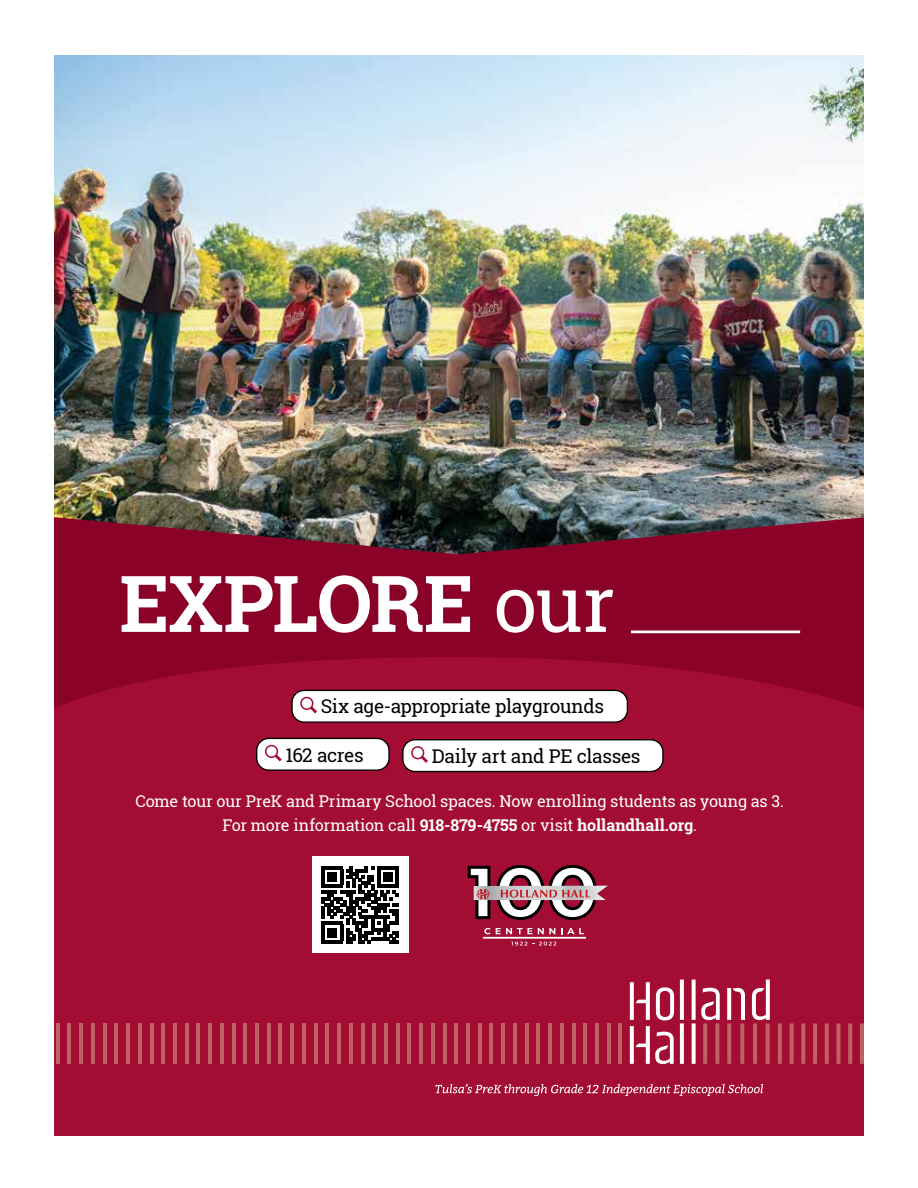
<style>
.page{position:relative;width:918px;height:1188px;background:#fff}
.page>*{position:absolute;margin:0;border:0;box-sizing:border-box;transform-origin:0 0}
.t1{font:700 78.3px "Roboto Slab";letter-spacing:-.015em;color:#fff}
.t2{font:18.9px "Roboto Slab";letter-spacing:-.02em;color:#000}
.t3{font:16.2px/24.3px "Roboto Slab";letter-spacing:-.015em;color:#fff;text-align:center}
.s1{font-weight:400}
.s2{font-weight:700}
</style>
<div class="page">
<img style="left:54px;top:56px;width:810px;height:460px">
<svg style="left:54px;top:516px;width:810px;height:141px;background:#800c2c"></svg>
<div style="left:54px;top:657px;width:810px;height:479px;background:#a30c33"></div>
<svg style="left:630px;top:980px;width:140px;height:84px"></svg>
<svg style="left:778px;top:1023px;width:4px;height:41px"></svg>
<svg style="left:790px;top:1023px;width:4px;height:41px"></svg>
<svg style="left:801px;top:1023px;width:4px;height:41px"></svg>
<svg style="left:813px;top:1023px;width:4px;height:41px"></svg>
<svg style="left:825px;top:1023px;width:4px;height:41px"></svg>
<svg style="left:837px;top:1023px;width:3px;height:41px"></svg>
<svg style="left:848px;top:1023px;width:4px;height:41px"></svg>
<svg style="left:860px;top:1023px;width:4px;height:41px"></svg>
<hr style="left:56px;top:1023px;width:4px;height:41px;background:#be6363">
<hr style="left:67px;top:1023px;width:4px;height:41px;background:#be6363">
<hr style="left:79px;top:1023px;width:4px;height:41px;background:#be6363">
<hr style="left:91px;top:1023px;width:4px;height:41px;background:#be6363">
<hr style="left:103px;top:1023px;width:4px;height:41px;background:#be6363">
<hr style="left:114px;top:1023px;width:4px;height:41px;background:#be6363">
<hr style="left:126px;top:1023px;width:4px;height:41px;background:#be6363">
<hr style="left:138px;top:1023px;width:4px;height:41px;background:#be6363">
<hr style="left:150px;top:1023px;width:4px;height:41px;background:#be6363">
<hr style="left:161px;top:1023px;width:4px;height:41px;background:#be6363">
<hr style="left:173px;top:1023px;width:4px;height:41px;background:#be6363">
<hr style="left:185px;top:1023px;width:4px;height:41px;background:#be6363">
<hr style="left:196px;top:1023px;width:4px;height:41px;background:#be6363">
<hr style="left:208px;top:1023px;width:4px;height:41px;background:#be6363">
<hr style="left:220px;top:1023px;width:4px;height:41px;background:#be6363">
<hr style="left:232px;top:1023px;width:4px;height:41px;background:#be6363">
<hr style="left:243px;top:1023px;width:4px;height:41px;background:#be6363">
<hr style="left:255px;top:1023px;width:4px;height:41px;background:#be6363">
<hr style="left:267px;top:1023px;width:4px;height:41px;background:#be6363">
<hr style="left:278px;top:1023px;width:4px;height:41px;background:#be6363">
<hr style="left:290px;top:1023px;width:4px;height:41px;background:#be6363">
<hr style="left:302px;top:1023px;width:4px;height:41px;background:#be6363">
<hr style="left:314px;top:1023px;width:4px;height:41px;background:#be6363">
<hr style="left:325px;top:1023px;width:4px;height:41px;background:#be6363">
<hr style="left:337px;top:1023px;width:4px;height:41px;background:#be6363">
<hr style="left:349px;top:1023px;width:4px;height:41px;background:#be6363">
<hr style="left:361px;top:1023px;width:4px;height:41px;background:#be6363">
<hr style="left:372px;top:1023px;width:4px;height:41px;background:#be6363">
<hr style="left:384px;top:1023px;width:4px;height:41px;background:#be6363">
<hr style="left:396px;top:1023px;width:4px;height:41px;background:#be6363">
<hr style="left:407px;top:1023px;width:4px;height:41px;background:#be6363">
<hr style="left:419px;top:1023px;width:4px;height:41px;background:#be6363">
<hr style="left:431px;top:1023px;width:4px;height:41px;background:#be6363">
<hr style="left:443px;top:1023px;width:4px;height:41px;background:#be6363">
<hr style="left:454px;top:1023px;width:4px;height:41px;background:#be6363">
<hr style="left:466px;top:1023px;width:4px;height:41px;background:#be6363">
<hr style="left:478px;top:1023px;width:4px;height:41px;background:#be6363">
<hr style="left:489px;top:1023px;width:4px;height:41px;background:#be6363">
<hr style="left:501px;top:1023px;width:4px;height:41px;background:#be6363">
<hr style="left:513px;top:1023px;width:4px;height:41px;background:#be6363">
<hr style="left:525px;top:1023px;width:4px;height:41px;background:#be6363">
<hr style="left:536px;top:1023px;width:4px;height:41px;background:#be6363">
<hr style="left:548px;top:1023px;width:4px;height:41px;background:#be6363">
<hr style="left:560px;top:1023px;width:4px;height:41px;background:#be6363">
<hr style="left:572px;top:1023px;width:4px;height:41px;background:#be6363">
<hr style="left:583px;top:1023px;width:4px;height:41px;background:#be6363">
<hr style="left:595px;top:1023px;width:4px;height:41px;background:#be6363">
<hr style="left:607px;top:1023px;width:4px;height:41px;background:#be6363">
<hr style="left:618px;top:1023px;width:4px;height:41px;background:#be6363">
<svg style="left:435px;top:1084px;width:328px;height:12px;background:#b84462"></svg>
<div style="left:312px;top:856px;width:97px;height:97px;background:#fff"></div>
<svg style="left:321px;top:866px;width:78px;height:77px"></svg>
<hr style="left:321px;top:940px;width:22px;height:3px;background:#000">
<div style="left:328px;top:928px;width:9px;height:9px;background:#000"></div>
<svg style="left:484px;top:928px;width:71px;height:6px"></svg>
<svg style="left:561px;top:928px;width:23px;height:6px"></svg>
<svg style="left:511px;top:942px;width:45px;height:4px"></svg>
<hr style="left:483px;top:937px;width:103px;height:2px;background:#fff">
<svg style="left:466px;top:863px;width:142px;height:59px"></svg>
<hr style="left:631px;top:631px;width:169px;height:2px;background:#fff">
<div style="left:292px;top:690px;width:335px;height:32px;background:#fff;border-radius:12px"></div>
<svg style="left:300px;top:697px;width:17px;height:16px"></svg>
<div style="left:291px;top:690px;width:337px;height:33px;border:1px solid #000;border-radius:12px"></div>
<div style="left:257px;top:738px;width:132px;height:32px;background:#fff;border-radius:12px"></div>
<svg style="left:265px;top:745px;width:17px;height:17px"></svg>
<div style="left:256px;top:738px;width:134px;height:33px;border:1px solid #000;border-radius:12px"></div>
<div style="left:403px;top:740px;width:260px;height:32px;background:#fff;border-radius:12px"></div>
<svg style="left:411px;top:746px;width:17px;height:17px"></svg>
<div style="left:402px;top:739px;width:262px;height:33px;border:1px solid #000;border-radius:12px"></div>
<h1 class="t1" style="left:119px;top:550px;width:497px">EXPLORE <span class="s1">our</span></h1>
<p class="t2" style="left:321px;top:694px;width:285px">Six age-appropriate playgrounds</p>
<p class="t2" style="left:285px;top:742px;width:80px">162 acres</p>
<p class="t2" style="left:432px;top:743px;width:210px">Daily art and PE classes</p>
<p class="t3" style="left:136px;top:789px;width:650px">Come tour our PreK and Primary School spaces. Now enrolling students as young as 3.<br>For more information call <span class="s2">918-879-4755</span> or visit <span class="s2">hollandhall.org</span>.</p>
</div>
